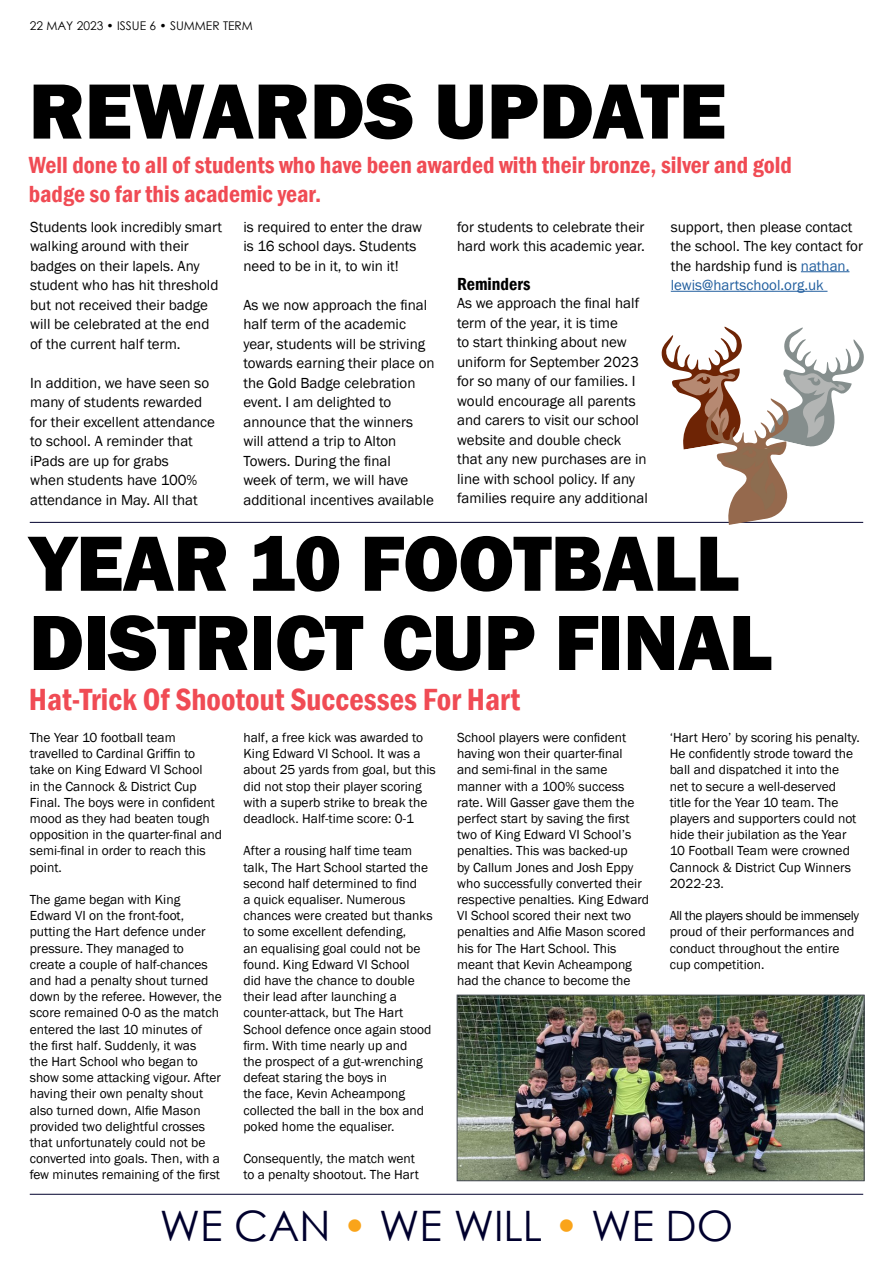
<style>
.page{position:relative;width:893px;height:1263px;background:#fff}
.page>*{position:absolute;margin:0;border:0;box-sizing:border-box;transform-origin:0 0}
.t1{font:800 81px/79.2px "Franklin Gothic";letter-spacing:-.01em;color:#000}
.t2{font:42px "Century Gothic";color:#00002d}
.t3{font:600 condensed 31.5px "Franklin Gothic";color:#f04b54}
.t4{font:600 condensed 24px/28.8px "Franklin Gothic";color:#f04b54}
.t5{font:600 condensed 18px "Franklin Gothic";color:#000}
.t6{font:15px/19.5px "Franklin Gothic";color:#000}
.t7{font:13.5px/16.2px "Franklin Gothic";color:#000}
.t8{font:12px "Century Gothic";color:#000}
.s1{color:#215e9e}
.s2{color:#faa41a}
</style>
<div class="page">
<hr style="left:30px;top:1194px;width:833px;height:1px;background:#00002d">
<hr style="left:801px;top:271px;width:48px;height:1px;background:#215e9e">
<hr style="left:671px;top:291px;width:156px;height:1px;background:#215e9e">
<hr style="left:30px;top:522px;width:833px;height:1px;background:#00002d">
<img style="left:459px;top:997px;width:403px;height:182px">
<div style="left:457px;top:995px;width:407px;height:186px;border:1px solid #474c55"></div>
<svg style="left:661px;top:326px;width:203px;height:199px"></svg>
<p class="t8" style="left:30px;top:18px;width:225px">22 MAY 2023 • ISSUE 6 • SUMMER TERM</p>
<h1 class="t1" style="left:29px;top:72px;width:699px">REWARDS UPDATE</h1>
<h3 class="t4" style="left:29px;top:150px;width:765px">Well done to all of students who have been awarded with their bronze, silver and gold badge so far this academic year.</h3>
<p class="t6" style="left:30px;top:217px;width:193px">Students look incredibly smart walking around with their badges on their lapels. Any student who has hit threshold but not received their badge will be celebrated at the end of the current half term.</p>
<p class="t6" style="left:30px;top:373px;width:186px">In addition, we have seen so many of students rewarded for their excellent attendance to school. A reminder that iPads are up for grabs<br>when students have 100% attendance in May. All that</p>
<p class="t6" style="left:457px;top:217px;width:189px">for students to celebrate their hard work this academic year.</p>
<h3 class="t5" style="left:457px;top:272px;width:75px">Reminders</h3>
<p class="t6" style="left:457px;top:294px;width:192px">As we approach the final half term of the year, it is time<br>to start thinking about new uniform for September 2023 for so many of our families. I would encourage all parents and carers to visit our school website and double check that any new purchases are in line with school policy. If any families require any additional</p>
<p class="t6" style="left:243px;top:217px;width:180px">is required to enter the draw is 16 school days. Students need to be in it, to win it!</p>
<p class="t6" style="left:243px;top:295px;width:193px">As we now approach the final half term of the academic year, students will be striving towards earning their place on the Gold Badge celebration event. I am delighted to announce that the winners will attend a trip to Alton<br>Towers. During the final<br>week of term, we will have additional incentives available</p>
<p class="t6" style="left:671px;top:217px;width:194px">support, then please contact the school. The key contact for the hardship fund is <span class="s1">nathan. lewis@hartschool.org.uk</span></p>
<h1 class="t1" style="left:29px;top:524px;width:745px">YEAR 10 FOOTBALL<br>DISTRICT CUP FINAL</h1>
<h3 class="t3" style="left:29px;top:678px;width:493px">Hat-Trick Of Shootout Successes For Hart</h3>
<p class="t7" style="left:30px;top:730px;width:194px">The Year 10 football team travelled to Cardinal Griffin to take on King Edward VI School<br>in the Cannock &amp; District Cup<br>Final. The boys were in confident mood as they had beaten tough opposition in the quarter-final and semi-final in order to reach this point.</p>
<p class="t7" style="left:30px;top:892px;width:194px">The game began with King<br>Edward VI on the front-foot, putting the Hart defence under pressure. They managed to create a couple of half-chances and had a penalty shout turned down by the referee. However, the score remained 0-0 as the match entered the last 10 minutes of the first half. Suddenly, it was<br>the Hart School who began to show some attacking vigour. After having their own penalty shout also turned down, Alfie Mason provided two delightful crosses that unfortunately could not be converted into goals. Then, with a few minutes remaining of the first</p>
<p class="t7" style="left:457px;top:730px;width:193px">School players were confident having won their quarter-final<br>and semi-final in the same manner with a 100% success rate. Will Gasser gave them the perfect start by saving the first two of King Edward VI School’s penalties. This was backed-up<br>by Callum Jones and Josh Eppy who successfully converted their respective penalties. King Edward<br>VI School scored their next two penalties and Alfie Mason scored his for The Hart School. This meant that Kevin Acheampong had the chance to become the</p>
<p class="t7" style="left:670px;top:730px;width:192px">‘Hart Hero’ by scoring his penalty.<br>He confidently strode toward the ball and dispatched it into the net to secure a well-deserved title for the Year 10 team. The players and supporters could not hide their jubilation as the Year<br>10 Football Team were crowned<br>Cannock &amp; District Cup Winners<br>2022-23.</p>
<p class="t7" style="left:243px;top:730px;width:194px">half, a free kick was awarded to<br>King Edward VI School. It was a about 25 yards from goal, but this did not stop their player scoring with a superb strike to break the deadlock. Half-time score: 0-1</p>
<p class="t7" style="left:243px;top:843px;width:191px">After a rousing half time team talk, The Hart School started the second half determined to find<br>a quick equaliser. Numerous chances were created but thanks to some excellent defending,<br>an equalising goal could not be found. King Edward VI School<br>did have the chance to double their lead after launching a counter-attack, but The Hart<br>School defence once again stood firm. With time nearly up and<br>the prospect of a gut-wrenching defeat staring the boys in<br>the face, Kevin Acheampong collected the ball in the box and poked home the equaliser.</p>
<p class="t7" style="left:243px;top:1151px;width:177px">Consequently, the match went to a penalty shootout. The Hart</p>
<p class="t7" style="left:670px;top:908px;width:191px">All the players should be immensely proud of their performances and conduct throughout the entire cup competition.</p>
<h2 class="t2" style="left:160px;top:1197px;width:575px">WE CAN <span class="s2">•</span> WE WILL <span class="s2">•</span> WE DO</h2>
</div>
